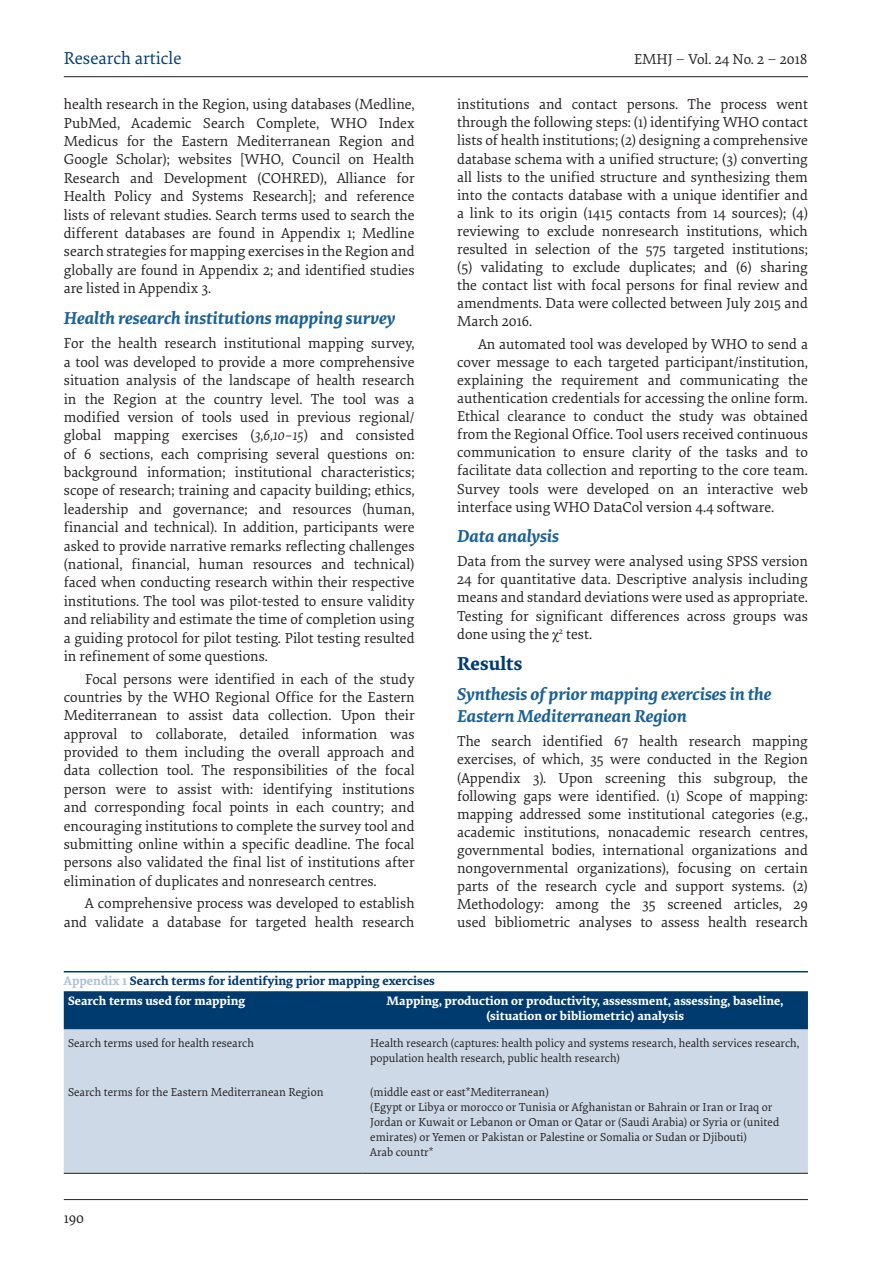
<style>
.page{position:relative;width:893px;height:1263px;background:#fff}
.page>*{position:absolute;margin:0;border:0;box-sizing:border-box;transform-origin:0 0}
.t1{font:700 19.5px "Elena";color:#003b70}
.t2{font:italic 700 18px/21.8px "Elena";color:#1b6194}
.t3{font:18px "Elena";color:#003b70}
.Body_1{font:15px/18.5px "Elena";color:#231f20;text-align:justify}
.Body{font:15px/18.1px "Elena";color:#231f20;text-align:justify}
.tabletit{font:700 12.9px "Elena";color:#003b70}
.tabletxt1{font:700 12.75px/15px "Elena";color:#fff;text-align:center}
.tabletxt{font:12px/15px "Elena";color:#231f20}
.s1{font-family:"Ropa Sans PTT";font-weight:300}
.s2{font-style:italic}
.s3{font-family:"Times New Roman"}
.s4{color:#afc2d9}
</style>
<div class="page">
<hr style="left:64px;top:1199px;width:744px;height:1px;background:#231f20">
<hr style="left:64px;top:76px;width:744px;height:1px;background:#231f20">
<hr style="left:64px;top:971px;width:744px;height:1px;background:#003b70">
<div style="left:64px;top:991px;width:744px;height:38px;background:#003b70"></div>
<div style="left:64px;top:1029px;width:744px;height:144px;background:#ced9e7"></div>
<hr style="left:64px;top:1173px;width:298px;height:1px;background:#231f20">
<hr style="left:362px;top:1173px;width:446px;height:1px;background:#231f20">
<p class="t3" style="left:64px;top:45px;width:119px">Research article</p>
<p class="Body_1" style="left:634px;top:49px;width:175px">EMHJ <span class="s1">–</span> Vol. 24 No. 2 <span class="s1">–</span> 2018</p>
<p class="Body_1" style="left:64px;top:95px;width:352px">health research in the Region, using databases (Medline, PubMed, Academic Search Complete, WHO Index Medicus for the Eastern Mediterranean Region and Google Scholar); websites [WHO, Council on Health Research and Development (COHRED), Alliance for Health Policy and Systems Research]; and reference lists of relevant studies. Search terms used to search the different databases are found in Appendix 1; Medline search strategies for mapping exercises in the Region and globally are found in Appendix 2; and identified studies are listed in Appendix 3.</p>
<h2 class="t2" style="left:64px;top:306px;width:333px">Health research institutions mapping survey</h2>
<p class="Body_1" style="left:64px;top:334px;width:352px">For the health research institutional mapping survey, a tool was developed to provide a more comprehensive situation analysis of the landscape of health research in the Region at the country level. The tool was a modified version of tools used in previous regional/ global mapping exercises (<span class="s2">3,6,10–15</span>) and consisted of 6 sections, each comprising several questions on: background information; institutional characteristics; scope of research; training and capacity building; ethics, leadership and governance; and resources (human, financial and technical). In addition, participants were asked to provide narrative remarks reflecting challenges (national, financial, human resources and technical) faced when conducting research within their respective institutions. The tool was pilot-tested to ensure validity and reliability and estimate the time of completion using a guiding protocol for pilot testing. Pilot testing resulted in refinement of some questions.</p>
<p class="Body" style="left:64px;top:669px;width:352px;text-indent:21px">Focal persons were identified in each of the study countries by the WHO Regional Office for the Eastern Mediterranean to assist data collection. Upon their approval to collaborate, detailed information was provided to them including the overall approach and data collection tool. The responsibilities of the focal person were to assist with: identifying institutions and corresponding focal points in each country; and encouraging institutions to complete the survey tool and submitting online within a specific deadline. The focal persons also validated the final list of institutions after elimination of duplicates and nonresearch centres.</p>
<p class="Body" style="left:64px;top:894px;width:352px;text-align:right">A comprehensive process was developed to establish and validate a database for targeted health research</p>
<p class="Body" style="left:457px;top:95px;width:352px">institutions and contact persons. The process went through the following steps: (1) identifying WHO contact lists of health institutions; (2) designing a comprehensive database schema with a unified structure; (3) converting all lists to the unified structure and synthesizing them into the contacts database with a unique identifier and a link to its origin (1415 contacts from 14 sources); (4) reviewing to exclude nonresearch institutions, which resulted in selection of the 575 targeted institutions; (5) validating to exclude duplicates; and (6) sharing the contact list with focal persons for final review and amendments. Data were collected between July 2015 and March 2016.</p>
<p class="Body" style="left:457px;top:334px;width:352px;text-indent:21px">An automated tool was developed by WHO to send a cover message to each targeted participant/institution, explaining the requirement and communicating the authentication credentials for accessing the online form.<br>Ethical clearance to conduct the study was obtained from the Regional Office. Tool users received continuous communication to ensure clarity of the tasks and to facilitate data collection and reporting to the core team.<br>Survey tools were developed on an interactive web interface using WHO DataCol version 4.4 software.</p>
<h2 class="t2" style="left:457px;top:524px;width:104px">Data analysis</h2>
<p class="Body_1" style="left:457px;top:552px;width:352px">Data from the survey were analysed using SPSS version 24 for quantitative data. Descriptive analysis including means and standard deviations were used as appropriate.<br>Testing for significant differences across groups was done using the <span class="s3">χ</span><sup>2</sup> test.</p>
<h1 class="t1" style="left:457px;top:649px;width:67px">Results</h1>
<h2 class="t2" style="left:457px;top:682px;width:316px">Synthesis of prior mapping exercises in the<br>Eastern Mediterranean Region</h2>
<p class="Body_1" style="left:457px;top:732px;width:352px">The search identified 67 health research mapping exercises, of which, 35 were conducted in the Region (Appendix 3). Upon screening this subgroup, the following gaps were identified. (1) Scope of mapping: mapping addressed some institutional categories (e.g., academic institutions, nonacademic research centres, governmental bodies, international organizations and nongovernmental organizations), focusing on certain parts of the research cycle and support systems. (2)<br>Methodology: among the 35 screened articles, 29 used bibliometric analyses to assess health research</p>
<p class="tabletit" style="left:64px;top:971px;width:373px"><span class="s4">Appendix 1</span> Search terms for identifying prior mapping exercises</p>
<p class="tabletxt1" style="left:68px;top:992px;width:179px">Search terms used for mapping</p>
<p class="tabletxt1" style="left:387px;top:992px;width:398px">Mapping, production or productivity, assessment, assessing, baseline, (situation or bibliometric) analysis</p>
<p class="tabletxt" style="left:68px;top:1035px;width:187px">Search terms used for health research</p>
<p class="tabletxt" style="left:370px;top:1035px;width:431px">Health research (captures: health policy and systems research, health services research, population health research, public health research)</p>
<p class="tabletxt" style="left:68px;top:1084px;width:257px">Search terms for the Eastern Mediterranean Region</p>
<p class="tabletxt" style="left:370px;top:1084px;width:180px">(middle east or east*Mediterranean)</p>
<p class="tabletxt" style="left:370px;top:1099px;width:411px">(Egypt or Libya or morocco or Tunisia or Afghanistan or Bahrain or Iran or Iraq or<br>Jordan or Kuwait or Lebanon or Oman or Qatar or (Saudi Arabia) or Syria or (united emirates) or Yemen or Pakistan or Palestine or Somalia or Sudan or Djibouti)</p>
<p class="tabletxt" style="left:370px;top:1144px;width:65px">Arab countr*</p>
<p class="Body_1" style="left:64px;top:1208px;width:22px">190</p>
</div>
